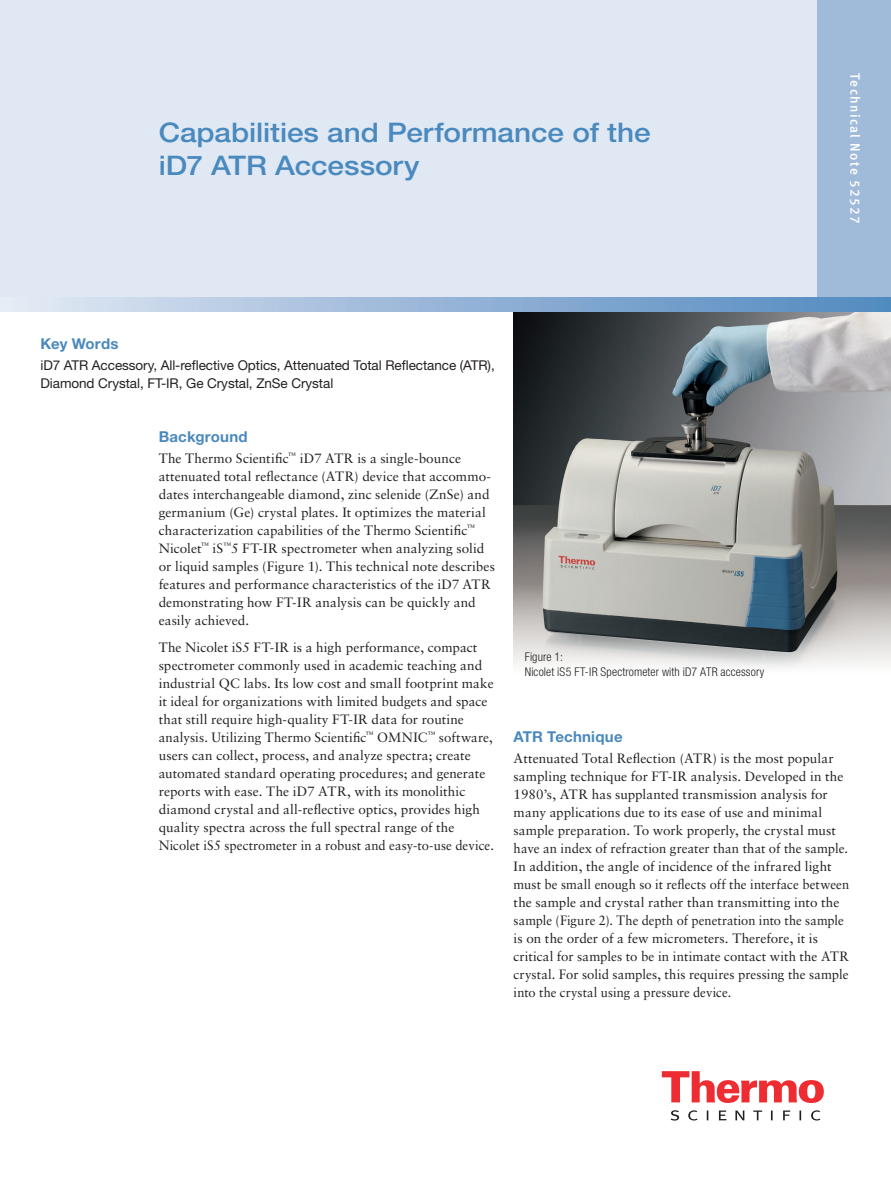
<style>
.page{position:relative;width:891px;height:1188px;background:#fff}
.page>*{position:absolute;margin:0;border:0;box-sizing:border-box;transform-origin:0 0}
.t1{font:500 27px/33px "Helvetica Neue";letter-spacing:-.005em;color:#4a89be;scale:1.1 1}
.t2{font:700 15px "Helvetica Neue";letter-spacing:.015em;color:#4a89be}
.t3{font:13.5px/18px "Sabon";letter-spacing:.005em;color:#231f20}
.t4{font:13.5px/18px "Helvetica Neue";letter-spacing:-.005em;color:#231f20}
.t5{font:13.5px "Meta Medium LF";letter-spacing:.1em;color:#fff}
.t6{font:300 condensed 12px/15px "Helvetica Neue";letter-spacing:.01em;color:#231f20}
</style>
<div class="page">
<img style="left:514px;top:312px;width:377px;height:242px">
<div style="left:0;top:0;width:891px;height:303px;background:#dfe8f3"></div>
<div style="left:817px;top:0;width:74px;height:303px;background:#a0bada"></div>
<svg style="left:0;top:297px;width:891px;height:15px;background:#98b7d8"></svg>
<svg style="left:662px;top:1071px;width:162px;height:32px"></svg>
<svg style="left:671px;top:1110px;width:149px;height:11px"></svg>
<svg style="left:513px;top:554px;width:378px;height:114px"></svg>
<img style="left:542px;top:312px;width:313px;height:340px">
<h1 class="t1" style="left:159px;top:115px;width:449px">Capabilities and Performance of the iD7 ATR Accessory</h1>
<p class="t5" style="left:863px;top:73px;width:152px;rotate:90deg">Technical Note 52527</p>
<p class="t2" style="left:40px;top:335px;width:80px">Key Words</p>
<p class="t4" style="left:40px;top:356px;width:456px">iD7 ATR Accessory, All-reflective Optics, Attenuated Total Reflectance (ATR),<br>Diamond Crystal, FT-IR, Ge Crystal, ZnSe Crystal</p>
<p class="t2" style="left:159px;top:427px;width:90px">Background</p>
<p class="t3" style="left:159px;top:449px;width:338px">The Thermo Scientific<sup>™</sup> iD7 ATR is a single-bounce attenuated total reflectance (ATR) device that accommo&shy;dates interchangeable diamond, zinc selenide (ZnSe) and germanium (Ge) crystal plates. It optimizes the material characterization capabilities of the Thermo Scientific<sup>™ </sup>Nicolet<sup>™</sup> iS<sup>™</sup>5 FT-IR spectrometer when analyzing solid or liquid samples (Figure 1). This technical note describes features and performance characteristics of the iD7 ATR demonstrating how FT-IR analysis can be quickly and easily achieved.</p>
<p class="t3" style="left:159px;top:638px;width:337px">The Nicolet iS5 FT-IR is a high performance, compact spectrometer commonly used in academic teaching and industrial QC labs. Its low cost and small footprint make it ideal for organizations with limited budgets and space that still require high-quality FT-IR data for routine analysis. Utilizing Thermo Scientific<sup>™</sup> OMNIC<sup>™</sup> software, users can collect, process, and analyze spectra; create automated standard operating procedures; and generate reports with ease. The iD7 ATR, with its monolithic diamond crystal and all-reflective optics, provides high quality spectra across the full spectral range of the Nicolet iS5 spectrometer in a robust and easy-to-use device.</p>
<p class="t6" style="left:525px;top:650px;width:241px">Figure 1:<br>Nicolet iS5 FT-IR Spectrometer with iD7 ATR accessory</p>
<p class="t2" style="left:514px;top:728px;width:110px">ATR Technique</p>
<p class="t3" style="left:514px;top:750px;width:337px">Attenuated Total Reflection (ATR) is the most popular sampling technique for FT-IR analysis. Developed in the 1980’s, ATR has supplanted transmission analysis for many applications due to its ease of use and minimal sample preparation. To work properly, the crystal must have an index of refraction greater than that of the sample.<br>In addition, the angle of incidence of the infrared light must be small enough so it reflects off the interface between the sample and crystal rather than transmitting into the sample (Figure 2). The depth of penetration into the sample is on the order of a few micrometers. Therefore, it is critical for samples to be in intimate contact with the ATR crystal. For solid samples, this requires pressing the sample into the crystal using a pressure device.</p>
</div>
